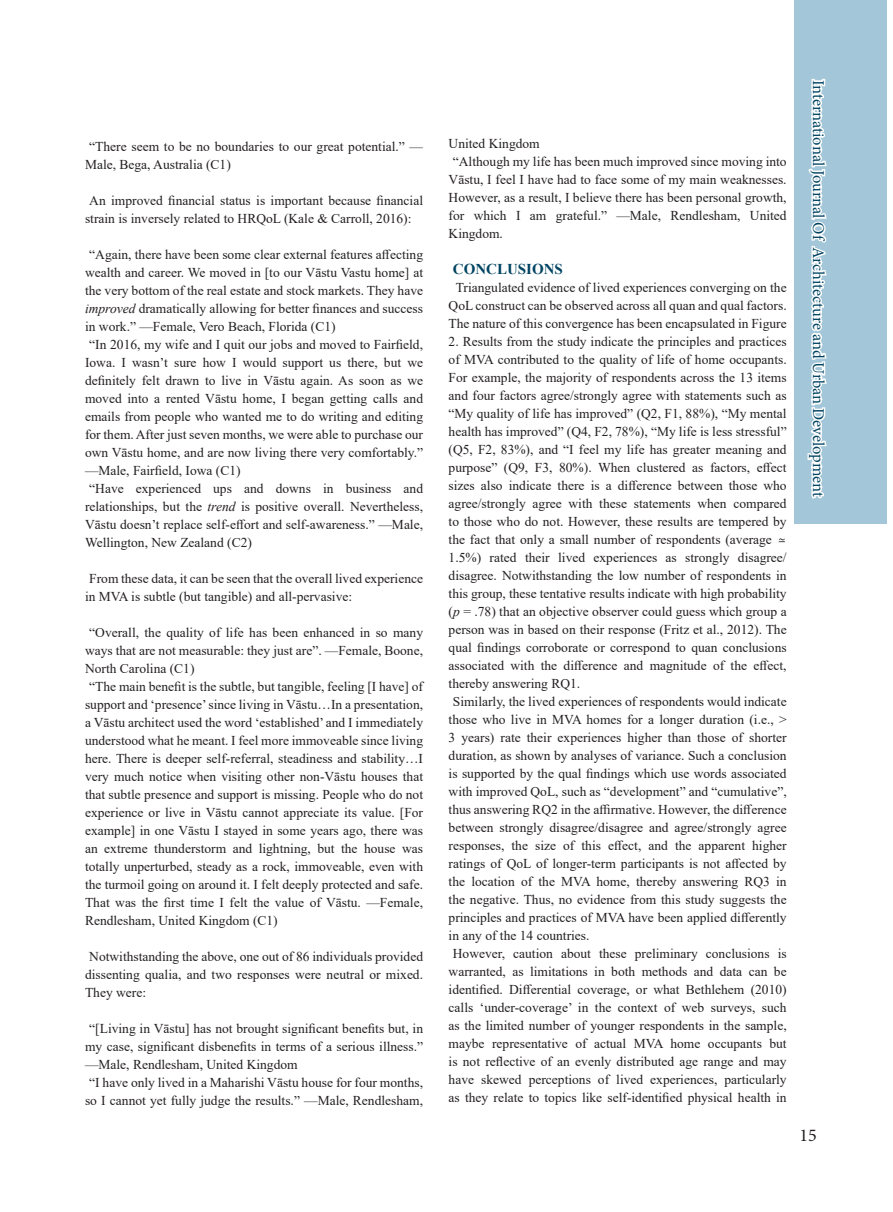
<style>
.page{position:relative;width:893px;height:1212px;background:#fff}
.page>*{position:absolute;margin:0;border:0;box-sizing:border-box;transform-origin:0 0}
.t1{font:18px "Minion Pro";color:#231f20}
.t2{font:16.5px "Minion Pro";letter-spacing:-.005em;color:#004462}
.متن_لاتین_اصلی{font:700 15px "Times New Roman";color:#004462}
.متن_لاتین_اصلی-2{font:13.5px/18px "Times New Roman";color:#231f20;text-align:justify}
.s1{font-style:italic}
</style>
<div class="page">
<div style="left:794px;top:0;width:92px;height:524px;background:#a3c7d8"></div>
<svg style="left:807px;top:78px;width:20px;height:421px"></svg>
<svg style="left:778px;top:538px;width:7px;height:5px"></svg>
<p class="متن_لاتین_اصلی-2" style="left:85px;top:137px;width:340px;text-indent:4px">“There seem to be no boundaries to our great potential.” —<br>Male, Bega, Australia (C1)</p>
<p class="متن_لاتین_اصلی-2" style="left:85px;top:191px;width:340px;text-indent:4px">An improved financial status is important because financial strain is inversely related to HRQoL (Kale &amp; Carroll, 2016):</p>
<p class="متن_لاتین_اصلی-2" style="left:85px;top:245px;width:340px;text-indent:4px">“Again, there have been some clear external features affecting wealth and career. We moved in [to our Vāstu Vastu home] at the very bottom of the real estate and stock markets. They have <span class="s1">improved</span> dramatically allowing for better finances and success in work.” —Female, Vero Beach, Florida (C1)</p>
<p class="متن_لاتین_اصلی-2" style="left:85px;top:335px;width:340px;text-indent:4px">“In 2016, my wife and I quit our jobs and moved to Fairfield, Iowa. I wasn’t sure how I would support us there, but we definitely felt drawn to live in Vāstu again. As soon as we moved into a rented Vāstu home, I began getting calls and emails from people who wanted me to do writing and editing for them. After just seven months, we were able to purchase our own Vāstu home, and are now living there very comfortably.” —Male, Fairfield, Iowa (C1)</p>
<p class="متن_لاتین_اصلی-2" style="left:85px;top:479px;width:340px;text-indent:4px">“Have experienced ups and downs in business and relationships, but the <span class="s1">trend</span> is positive overall. Nevertheless, Vāstu doesn’t replace self-effort and self-awareness.” —Male, Wellington, New Zealand (C2)</p>
<p class="متن_لاتین_اصلی-2" style="left:85px;top:569px;width:340px;text-indent:4px">From these data, it can be seen that the overall lived experience in MVA is subtle (but tangible) and all-pervasive:</p>
<p class="متن_لاتین_اصلی-2" style="left:85px;top:623px;width:340px;text-indent:4px">“Overall, the quality of life has been enhanced in so many ways that are not measurable: they just are”. —Female, Boone, North Carolina (C1)</p>
<p class="متن_لاتین_اصلی-2" style="left:85px;top:677px;width:340px;text-indent:4px">“The main benefit is the subtle, but tangible, feeling [I have] of support and ‘presence’ since living in Vāstu…In a presentation, a Vāstu architect used the word ‘established’ and I immediately understood what he meant. I feel more immoveable since living here. There is deeper self-referral, steadiness and stability…I very much notice when visiting other non-Vāstu houses that that subtle presence and support is missing. People who do not experience or live in Vāstu cannot appreciate its value. [For example] in one Vāstu I stayed in some years ago, there was an extreme thunderstorm and lightning, but the house was totally unperturbed, steady as a rock, immoveable, even with the turmoil going on around it. I felt deeply protected and safe.<br>That was the first time I felt the value of Vāstu. —Female, Rendlesham, United Kingdom (C1)</p>
<p class="متن_لاتین_اصلی-2" style="left:85px;top:947px;width:340px;text-indent:4px">Notwithstanding the above, one out of 86 individuals provided dissenting qualia, and two responses were neutral or mixed.<br>They were:</p>
<p class="متن_لاتین_اصلی-2" style="left:85px;top:1019px;width:340px;text-indent:4px">“[Living in Vāstu] has not brought significant benefits but, in my case, significant disbenefits in terms of a serious illness.” —Male, Rendlesham, United Kingdom</p>
<p class="متن_لاتین_اصلی-2" style="left:85px;top:1073px;width:340px;text-align:center">“I have only lived in a Maharishi Vāstu house for four months, so I cannot yet fully judge the results.” —Male, Rendlesham,</p>
<p class="متن_لاتین_اصلی-2" style="left:449px;top:134px;width:93px">United Kingdom</p>
<p class="متن_لاتین_اصلی-2" style="left:449px;top:152px;width:340px;text-indent:4px">“Although my life has been much improved since moving into Vāstu, I feel I have had to face some of my main weaknesses.<br>However, as a result, I believe there has been personal growth, for which I am grateful.” —Male, Rendlesham, United Kingdom.</p>
<p class="متن_لاتین_اصلی" style="left:453px;top:258px;width:112px">CONCLUSIONS</p>
<p class="متن_لاتین_اصلی-2" style="left:449px;top:278px;width:340px;text-align:center">Triangulated evidence of lived experiences converging on the<br>QoL construct can be observed across all quan and qual factors.<br>The nature of this convergence has been encapsulated in Figure</p>
<p class="متن_لاتین_اصلی-2" style="left:449px;top:332px;width:340px;text-align:left">2. Results from the study indicate the principles and practices of MVA contributed to the quality of life of home occupants.<br>For example, the majority of respondents across the 13 items and four factors agree/strongly agree with statements such as “My quality of life has improved” (Q2, F1, 88%), “My mental health has improved” (Q4, F2, 78%), “My life is less stressful” (Q5, F2, 83%), and “I feel my life has greater meaning and purpose” (Q9, F3, 80%). When clustered as factors, effect sizes also indicate there is a difference between those who agree/strongly agree with these statements when compared to those who do not. However, these results are tempered by the fact that only a small number of respondents (average 1.5%) rated their lived experiences as strongly disagree/ disagree. Notwithstanding the low number of respondents in this group, these tentative results indicate with high probability (<span class="s1">p</span> = .78) that an objective observer could guess which group a person was in based on their response (Fritz et al., 2012). The qual findings corroborate or correspond to quan conclusions associated with the difference and magnitude of the effect, thereby answering RQ1.</p>
<p class="متن_لاتین_اصلی-2" style="left:449px;top:692px;width:340px;text-indent:4px">Similarly, the lived experiences of respondents would indicate those who live in MVA homes for a longer duration (i.e., &gt; 3 years) rate their experiences higher than those of shorter duration, as shown by analyses of variance. Such a conclusion is supported by the qual findings which use words associated with improved QoL, such as “development” and “cumulative”, thus answering RQ2 in the affirmative. However, the difference between strongly disagree/disagree and agree/strongly agree responses, the size of this effect, and the apparent higher ratings of QoL of longer-term participants is not affected by the location of the MVA home, thereby answering RQ3 in the negative. Thus, no evidence from this study suggests the principles and practices of MVA have been applied differently in any of the 14 countries.</p>
<p class="متن_لاتین_اصلی-2" style="left:449px;top:944px;width:340px;text-align:center">However, caution about these preliminary conclusions is warranted, as limitations in both methods and data can be identified. Differential coverage, or what Bethlehem (2010) calls ‘under-coverage’ in the context of web surveys, such as the limited number of younger respondents in the sample, maybe representative of actual MVA home occupants but is not reflective of an evenly distributed age range and may have skewed perceptions of lived experiences, particularly as they relate to topics like self-identified physical health in</p>
<p class="t2" style="left:829px;top:80px;width:419px;rotate:90deg">International Journal Of Architecture and Urban Development</p>
<h1 class="t1" style="left:800px;top:1123px;width:19px">15</h1>
</div>
